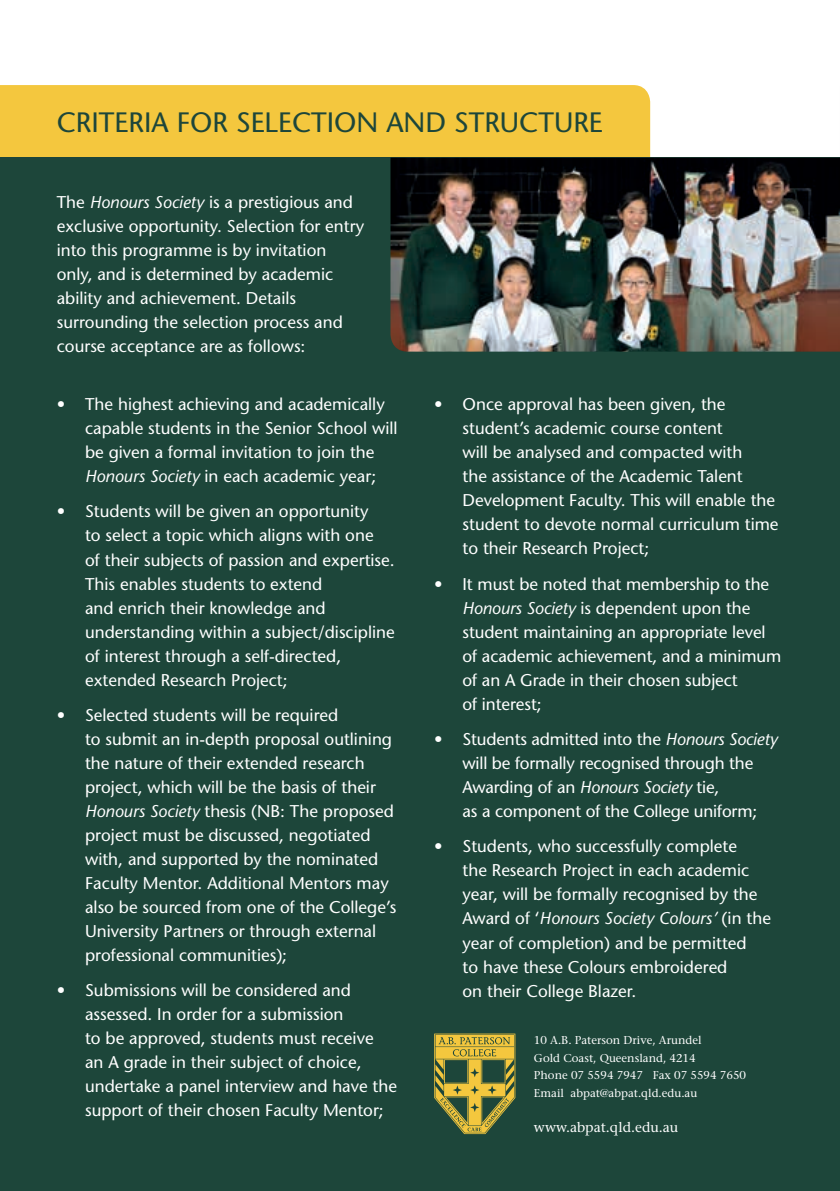
<style>
.page{position:relative;width:840px;height:1191px;background:#fff}
.page>*{position:absolute;margin:0;border:0;box-sizing:border-box;transform-origin:0 0}
.t1{font:28px "Stone Sans";color:#1d463a}
.t2{font:17px/24px "Stone Sans";color:#fff}
.t3{font:13.8px "Stone Serif";color:#fff}
.t4{font:11.4px/17.6px "Stone Serif";color:#fff}
.s1{font-style:italic}
</style>
<div class="page">
<div style="left:0;top:85px;width:649px;height:73px;background:#f4c73e"></div>
<div style="left:0;top:158px;width:839px;height:1033px;background:#1d463a"></div>
<svg style="left:434px;top:1033px;width:81px;height:101px"></svg>
<img style="left:390px;top:158px;width:449px;height:193px">
<svg style="left:839px;top:157px;width:1px;height:83px"></svg>
<hr style="left:839px;top:857px;width:1px;height:334px;background:#1d463a">
<h1 class="t1" style="left:57px;top:105px;width:547px">Criteria for Selection and Structure</h1>
<p class="t2" style="left:57px;top:190px;width:309px">The <span class="s1">Honours Society</span> is a prestigious and exclusive opportunity. Selection for entry into this programme is by invitation only, and is determined by academic ability and achievement. Details surrounding the selection process and course acceptance are as follows:</p>
<p class="t2" style="left:85px;top:392px;width:314px;text-indent:-28px">• The highest achieving and academically capable students in the Senior School will be given a formal invitation to join the <span class="s1">Honours Society</span> in each academic year;</p>
<p class="t2" style="left:85px;top:499px;width:311px;text-indent:-28px">• Students will be given an opportunity<br>to select a topic which aligns with one<br>of their subjects of passion and expertise.<br>This enables students to extend<br>and enrich their knowledge and understanding within a subject/discipline of interest through a self-directed, extended Research Project;</p>
<p class="t2" style="left:85px;top:703px;width:312px;text-indent:-28px">• Selected students will be required<br>to submit an in-depth proposal outlining the nature of their extended research project, which will be the basis of their <span class="s1">Honours Society</span> thesis (N B: The proposed project must be discussed, negotiated with, and supported by the nominated Faculty Mentor. Additional Mentors may also be sourced from one of the College’s University Partners or through external professional communities);</p>
<p class="t2" style="left:85px;top:978px;width:313px;text-indent:-28px">• Submissions will be considered and assessed. In order for a submission<br>to be approved, students must receive<br>an A grade in their subject of choice, undertake a panel interview and have the support of their chosen Faculty Mentor;</p>
<p class="t2" style="left:462px;top:392px;width:317px;text-indent:-28px">• Once approval has been given, the student’s academic course content<br>will be analysed and compacted with<br>the assistance of the Academic Talent Development Faculty. This will enable the student to devote normal curriculum time to their Research Project;</p>
<p class="t2" style="left:462px;top:572px;width:320px;text-indent:-28px">• It must be noted that membership to the <span class="s1">Honours Society</span> is dependent upon the student maintaining an appropriate level of academic achievement, and a minimum of an A Grade in their chosen subject<br>of interest;</p>
<p class="t2" style="left:462px;top:727px;width:316px;text-indent:-28px">• Students admitted into the <span class="s1">Honours Society </span>will be formally recognised through the Awarding of an <span class="s1">Honours Society</span> tie,<br>as a component of the College uniform;</p>
<p class="t2" style="left:462px;top:834px;width:310px;text-indent:-28px">• Students, who successfully complete<br>the Research Project in each academic year, will be formally recognised by the Award of ‘<span class="s1">Honours Society Colours’</span> (in the year of completion) and be permitted<br>to have these Colours embroidered<br>on their College Blazer.</p>
<p class="t4" style="left:533px;top:1031px;width:213px">10 A.B. Paterson Drive, Arundel<br>Gold Coast, Queensland, 4214<br>Phone 07 5594 7947 Fax 07 5594 7650<br>Email abpat@abpat.qld.edu.au</p>
<p class="t3" style="left:533px;top:1119px;width:146px">www.abpat.qld.edu.au</p>
</div>
